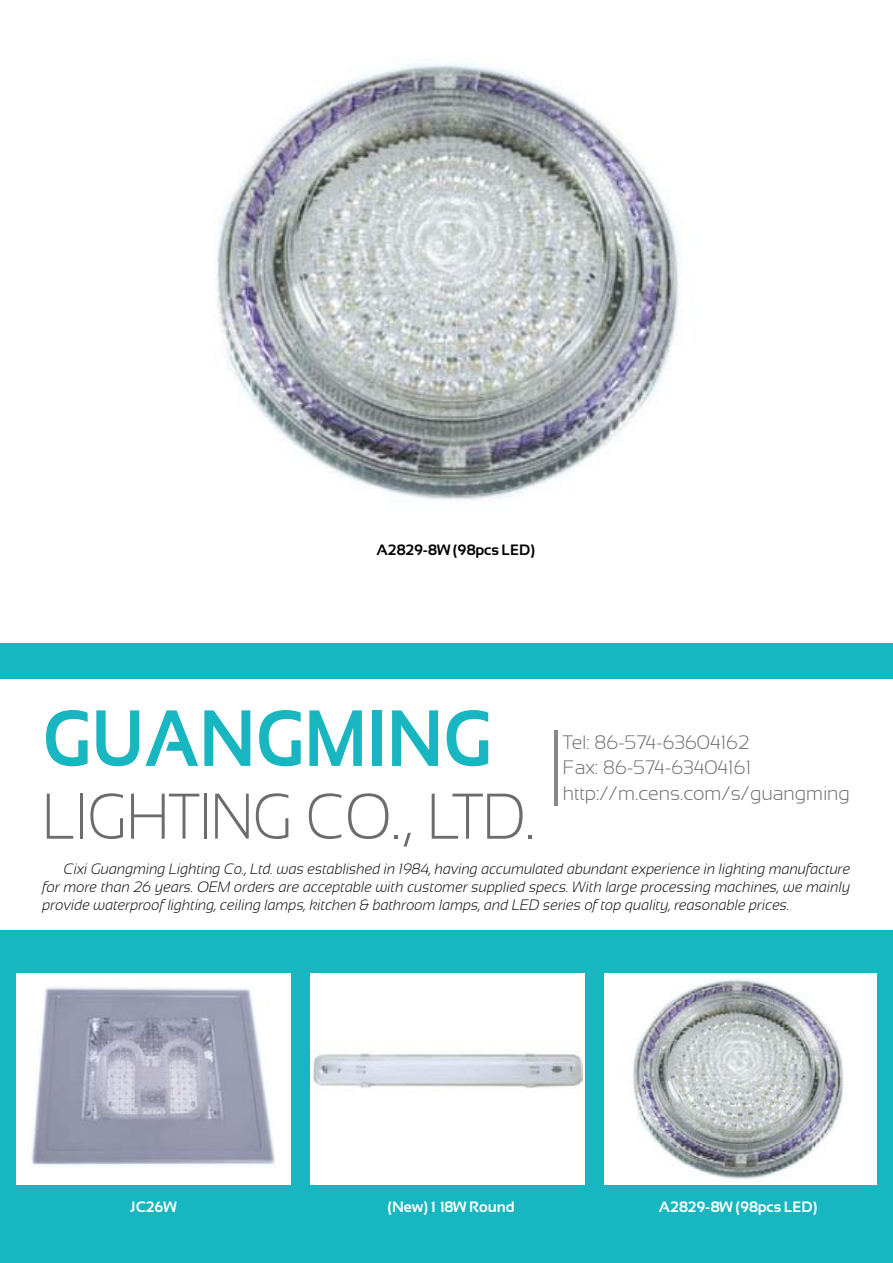
<style>
.page{position:relative;width:893px;height:1263px;background:#fff}
.page>*{position:absolute;margin:0;border:0;box-sizing:border-box;transform-origin:0 0}
.t1{font:700 79.5px "Sansation";color:#17b6c0;scale:.9 1}
.t2{font:300 64.5px "Sansation";color:#6d6c6c;scale:.9 1}
.t3{font:300 19.5px/25.5px "Sansation";color:#6d6c6c}
.t4{font:italic 300 15px/18px "Sansation";color:#000;text-align:justify}
.t5{font:700 15px "Sansation";color:#fff}
.t6{font:700 15px "Sansation";color:#000}
</style>
<div class="page">
<div style="left:0;top:643px;width:893px;height:620px;background:#17b6c0"></div>
<div style="left:0;top:679px;width:893px;height:251px;background:#fff"></div>
<div style="left:17px;top:973px;width:274px;height:212px;background:#fff"></div>
<div style="left:310px;top:973px;width:274px;height:212px;background:#fff"></div>
<div style="left:604px;top:973px;width:272px;height:212px;background:#fff"></div>
<hr style="left:554px;top:730px;width:3px;height:76px;background:#86888a">
<img style="left:216px;top:63px;width:463px;height:439px">
<img style="left:632px;top:979px;width:212px;height:200px">
<img style="left:31px;top:987px;width:244px;height:180px">
<img style="left:311px;top:1051px;width:272px;height:38px">
<p class="t6" style="left:376px;top:541px;width:160px">A2829-8W (98pcs LED)</p>
<h1 class="t1" style="left:43px;top:694px;width:493px">Guangming</h1>
<h2 class="t2" style="left:43px;top:781px;width:549px">lighting Co., Ltd.</h2>
<h3 class="t3" style="left:563px;top:729px;width:288px">Tel: 86-574-63604162<br>Fax: 86-574-63404161 http://m.cens.com/s/guangming</h3>
<p class="t4" style="left:43px;top:860px;width:809px;text-indent:21px">Cixi Guangming Lighting Co., Ltd. was established in 1984, having accumulated abundant experience in lighting manufacture for more than 26 years. OEM orders are acceptable with customer supplied specs. With large processing machines, we mainly provide waterproof lighting, ceiling lamps, kitchen &amp; bathroom lamps, and LED series of top quality, reasonable prices.</p>
<p class="t5" style="left:130px;top:1199px;width:48px">JC26W</p>
<p class="t5" style="left:387px;top:1199px;width:129px">(New) 1×18W Round</p>
<p class="t5" style="left:659px;top:1199px;width:160px">A2829-8W (98pcs LED)</p>
</div>
